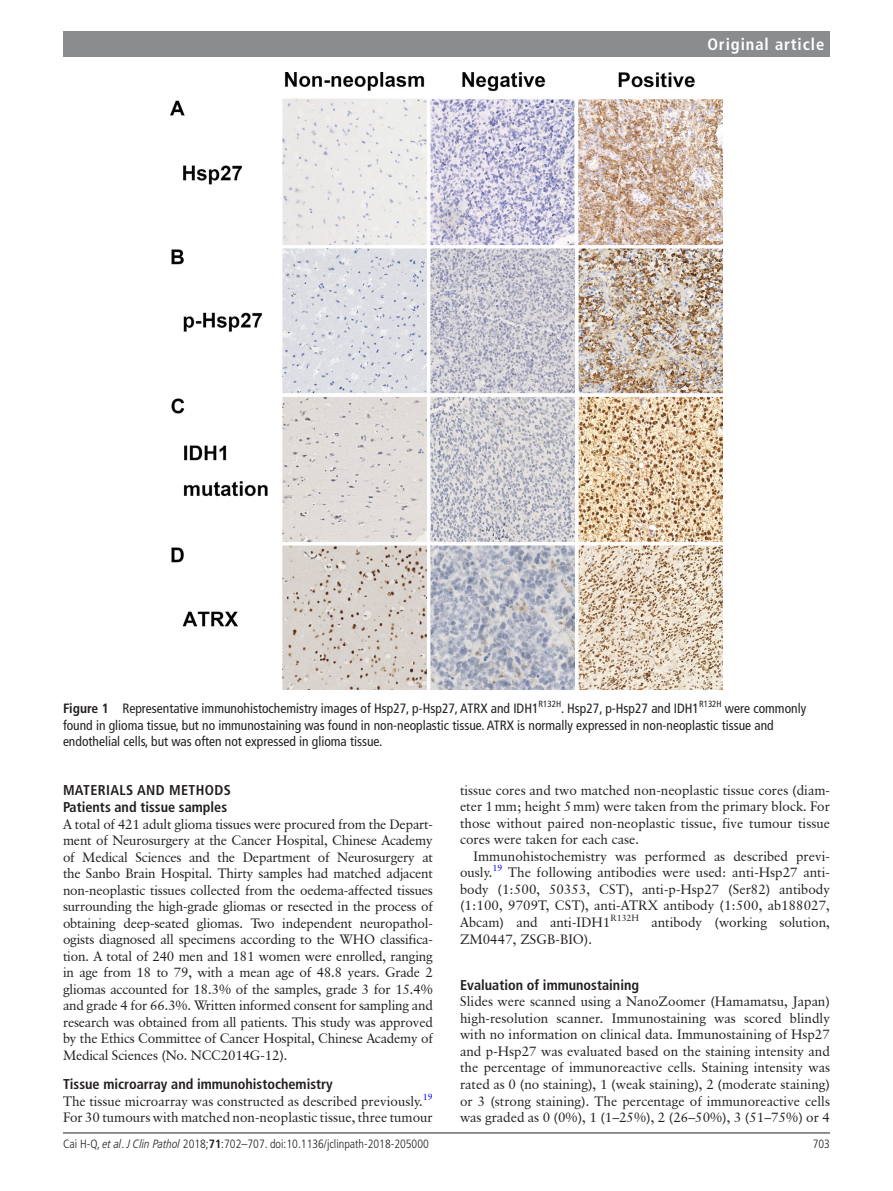
<style>
.page{position:relative;width:893px;height:1191px;background:#fff}
.page>*{position:absolute;margin:0;border:0;box-sizing:border-box;transform-origin:0 0}
.t1{font:700 condensed 16.5px "Frutiger LT Pro";letter-spacing:.055em;color:#fff}
.t2{font:700 condensed 14.25px "Frutiger LT Pro";color:#231f20}
.t3{font:700 condensed 14.25px/17.2px "Frutiger LT Pro";letter-spacing:.025em;color:#231f20}
.t4{font:13.5px/16.5px "Classical Garamond BT";color:#231f20;text-align:justify}
.t5{font:condensed 13.5px/16.5px "Frutiger LT Pro";color:#231f20}
.t6{font:300 condensed 12px "Frutiger LT Pro";color:#231f20}
.t7{font:9px "Classical Garamond BT";color:#231f20}
.t8{font:9px "Classical Garamond BT";color:#00f}
.s1{font-weight:700}
.s2{font-style:italic}
</style>
<div class="page">
<hr style="left:63px;top:1132px;width:767px;height:1px;background:#231f20">
<div style="left:63px;top:31px;width:767px;height:25px;background:#8a8c8e"></div>
<img style="left:170px;top:72px;width:553px;height:617px">
<p class="t1" style="left:707px;top:34px;width:118px">Original article</p>
<p class="t5" style="left:63px;top:700px;width:745px"><span class="s1">Figure 1</span> Representative immunohistochemistry images of Hsp27, p-Hsp27, ATRX and IDH1<sup>R132H</sup>. Hsp27, p-Hsp27 and IDH1<sup>R132H</sup> were commonly found in glioma tissue, but no immunostaining was found in non-neoplastic tissue. ATRX is normally expressed in non-neoplastic tissue and endothelial cells, but was often not expressed in glioma tissue.</p>
<p class="t3" style="left:63px;top:781px;width:169px">Materials and methods<br>Patients and tissue samples</p>
<p class="t4" style="left:63px;top:815px;width:371px">A total of 421 adult glioma tissues were procured from the Depart&shy;ment of Neurosurgery at the Cancer Hospital, Chinese Academy of Medical Sciences and the Department of Neurosurgery at the Sanbo Brain Hospital. Thirty samples had matched adjacent non-neoplastic tissues collected from the oedema-affected tissues surrounding the high-grade gliomas or resected in the process of obtaining deep-seated gliomas. Two independent neuropathol&shy;ogists diagnosed all specimens according to the WHO classifica&shy;tion. A total of 240 men and 181 women were enrolled, ranging in age from 18 to 79, with a mean age of 48.8 years. Grade 2 gliomas accounted for 18.3% of the samples, grade 3 for 15.4% and grade 4 for 66.3%. Written informed consent for sampling and research was obtained from all patients. This study was approved by the Ethics Committee of Cancer Hospital, Chinese Academy of Medical Sciences (No. NCC2014G-12).</p>
<p class="t2" style="left:63px;top:1075px;width:271px">Tissue microarray and immunohistochemistry</p>
<p class="t4" style="left:63px;top:1092px;width:371px">The tissue microarray was constructed as described previously.<sup>19<br></sup>For 30 tumours with matched non-neoplastic tissue, three tumour</p>
<p class="t4" style="left:460px;top:781px;width:371px">tissue cores and two matched non-neoplastic tissue cores (diam&shy;eter 1mm; height 5mm) were taken from the primary block. For those without paired non-neoplastic tissue, five tumour tissue cores were taken for each case.</p>
<p class="t4" style="left:460px;top:847px;width:371px;text-indent:14px">Immunohistochemistry was performed as described previ&shy;ously.</p>
<p class="t8" style="left:492px;top:862px;width:11px">19</p>
<p class="t4" style="left:460px;top:864px;width:371px;text-indent:48px">The following antibodies were used: anti-Hsp27 anti&shy;body (1:500, 50353, CST), anti-p-Hsp27 (Ser82) antibody (1:100, 9709T, CST), anti-ATRX antibody (1:500, ab188027, Abcam) and anti-IDH1</p>
<p class="t7" style="left:610px;top:912px;width:30px">R132H</p>
<p class="t4" style="left:651px;top:914px;width:180px">antibody (working solution,</p>
<p class="t4" style="left:460px;top:930px;width:134px">ZM0447, ZSGB-BIO).</p>
<p class="t2" style="left:460px;top:976px;width:181px">Evaluation of immunostaining</p>
<p class="t4" style="left:460px;top:993px;width:371px">Slides were scanned using a NanoZoomer (Hamamatsu, Japan) high-resolution scanner. Immunostaining was scored blindly with no information on clinical data. Immunostaining of Hsp27 and p-Hsp27 was evaluated based on the staining intensity and the percentage of immunoreactive cells. Staining intensity was rated as 0 (no staining), 1 (weak staining), 2 (moderate staining) or 3 (strong staining). The percentage of immunoreactive cells was graded as 0 (0%), 1 (1–25%), 2 (26–50%), 3 (51–75%) or 4</p>
<p class="t6" style="left:63px;top:1136px;width:367px">Cai H-Q, <span class="s2">et al</span>. <span class="s2">J Clin Pathol</span> 2018;<span class="s1">71</span>:702–707. doi:10.1136/jclinpath-2018-205000</p>
<p class="t6" style="left:813px;top:1136px;width:19px">703</p>
</div>
